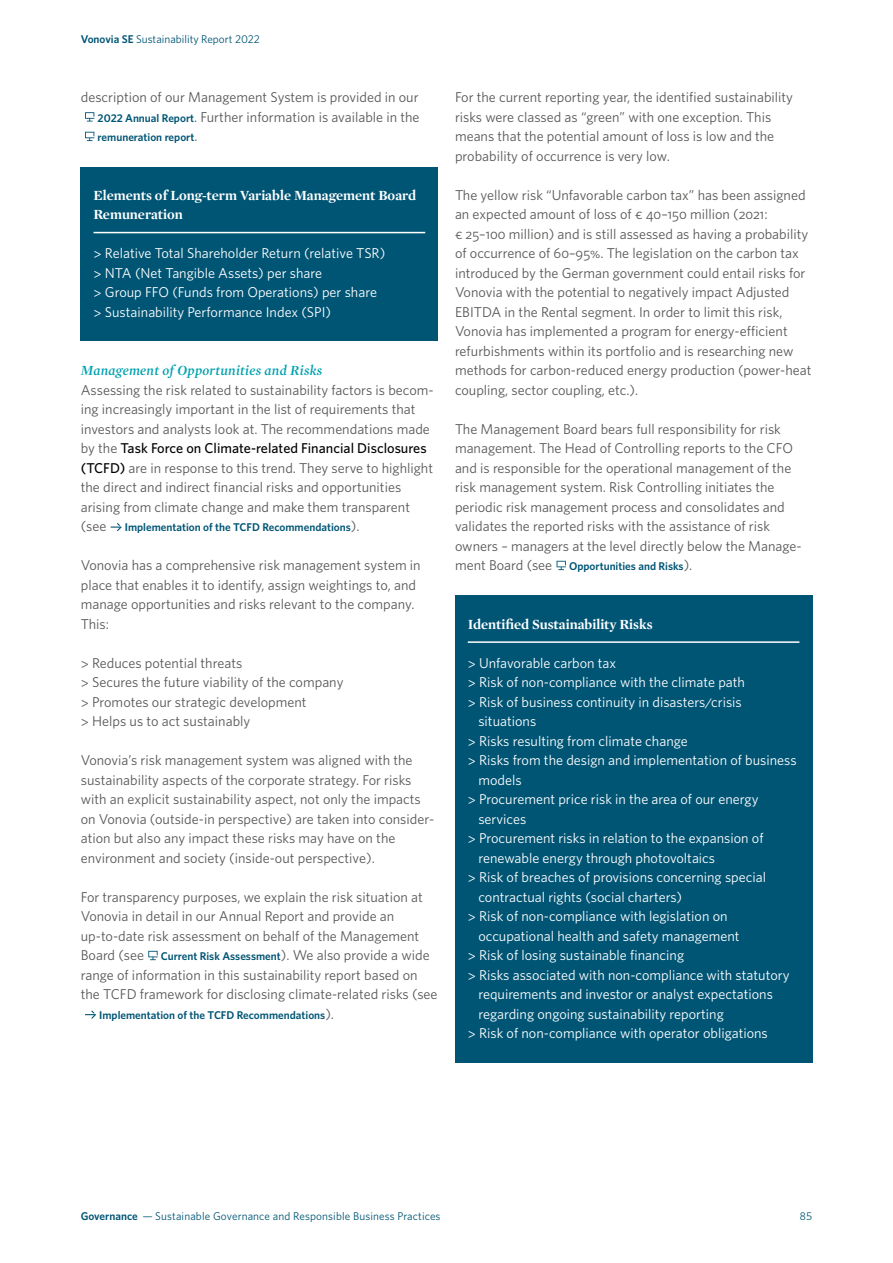
<style>
.page{position:relative;width:893px;height:1263px;background:#fff}
.page>*{position:absolute;margin:0;border:0;box-sizing:border-box;transform-origin:0 0}
.t1{font:14.25px/19.5px "Whitney";color:#575756}
.t2{font:14.25px/19.5px "Whitney";color:#fff}
.t3{font:700 14.25px/19.5px "Mercury Display";color:#fff}
.t4{font:italic 600 14.25px "Mercury Display";letter-spacing:.02em;color:#00a2b0}
.t5{font:600 11.25px "Whitney";color:#005575}
.t6{font:11.25px "Whitney";letter-spacing:.01em;color:#005575}
.s1{font-weight:600}
.s2{font-weight:600;font-size:11.25px;color:#005575}
.s3{font-weight:400;font-size:14.25px;color:#575756}
.s4{font-weight:500;color:#000}
.s5{font-style:italic}
</style>
<div class="page">
<div style="left:81px;top:167px;width:357px;height:80px;background:#005575"></div>
<hr style="left:94px;top:232px;width:331px;height:1px;background:#fff">
<div style="left:81px;top:247px;width:357px;height:35px;background:#005575"></div>
<div style="left:81px;top:266px;width:357px;height:36px;background:#005575"></div>
<div style="left:81px;top:286px;width:357px;height:35px;background:#005575"></div>
<div style="left:81px;top:305px;width:357px;height:36px;background:#005575"></div>
<svg style="left:85px;top:112px;width:9px;height:10px"></svg>
<svg style="left:85px;top:132px;width:9px;height:9px"></svg>
<svg style="left:111px;top:523px;width:11px;height:8px"></svg>
<svg style="left:148px;top:951px;width:10px;height:9px"></svg>
<svg style="left:85px;top:1010px;width:11px;height:9px"></svg>
<div style="left:455px;top:596px;width:357px;height:61px;background:#005575"></div>
<hr style="left:468px;top:641px;width:331px;height:2px;background:#fff">
<div style="left:455px;top:656px;width:357px;height:36px;background:#005575"></div>
<div style="left:455px;top:676px;width:357px;height:35px;background:#005575"></div>
<div style="left:455px;top:695px;width:357px;height:55px;background:#005575"></div>
<div style="left:455px;top:734px;width:357px;height:36px;background:#005575"></div>
<div style="left:455px;top:754px;width:357px;height:55px;background:#005575"></div>
<div style="left:455px;top:793px;width:357px;height:55px;background:#005575"></div>
<div style="left:455px;top:832px;width:357px;height:55px;background:#005575"></div>
<div style="left:455px;top:871px;width:357px;height:55px;background:#005575"></div>
<div style="left:455px;top:910px;width:357px;height:55px;background:#005575"></div>
<div style="left:455px;top:949px;width:357px;height:35px;background:#005575"></div>
<div style="left:455px;top:968px;width:357px;height:75px;background:#005575"></div>
<div style="left:455px;top:1027px;width:357px;height:35px;background:#005575"></div>
<svg style="left:556px;top:561px;width:10px;height:9px"></svg>
<p class="t6" style="left:81px;top:32px;width:181px"><span class="s1">Vonovia SE</span> Sustainability Report 2022</p>
<p class="t1" style="left:81px;top:87px;width:340px;text-align:right">description of our Management System is provided in our<br><span class="s2">2022 Annual Report</span>. Further information is available in the</p>
<p class="t5" style="left:98px;top:130px;width:102px">remuneration report<span class="s3">.</span></p>
<p class="t3" style="left:94px;top:184px;width:324px">Elements of Long-term Variable Management Board<br>Remuneration</p>
<p class="t2" style="left:94px;top:243px;width:293px">&gt; Relative Total Shareholder Return (relative TSR) &gt; NTA (Net Tangible Assets) per share<br>&gt; Group FFO (Funds from Operations) per share &gt; Sustainability Performance Index (SPI)</p>
<p class="t4" style="left:81px;top:360px;width:243px">Management of Opportunities and Risks</p>
<p class="t1" style="left:81px;top:379px;width:354px">Assessing the risk related to sustainability factors is becom&shy;ing increasingly important in the list of requirements that investors and analysts look at. The recommendations made by the <span class="s4">Task Force on Climate-related Financial Disclosures (TCFD)</span> are in response to this trend. They serve to highlight the direct and indirect financial risks and opportunities arising from climate change and make them transparent (see</p>
<p class="t5" style="left:125px;top:520px;width:236px">Implementation of the TCFD Recommendations<span class="s3">).</span></p>
<p class="t1" style="left:81px;top:555px;width:341px">Vonovia has a comprehensive risk management system in place that enables it to identify, assign weightings to, and manage opportunities and risks relevant to the company.<br>This:</p>
<p class="t1" style="left:81px;top:652px;width:264px">&gt; Reduces potential threats<br>&gt; Secures the future viability of the company &gt; Promotes our strategic development<br>&gt; Helps us to act sustainably</p>
<p class="t1" style="left:81px;top:750px;width:355px">Vonovia’s risk management system was aligned with the sustainability aspects of the corporate strategy. For risks with an explicit sustainability aspect, not only the impacts on Vonovia (outside-in perspective) are taken into consider&shy;ation but also any impact these risks may have on the environment and society (inside-out perspective).</p>
<p class="t1" style="left:81px;top:886px;width:358px">For transparency purposes, we explain the risk situation at Vonovia in detail in our Annual Report and provide an up-to-date risk assessment on behalf of the Management Board (see <span class="s2">Current Risk Assessment</span>). We also provide a wide range of information in this sustainability report based on the TCFD framework for disclosing climate-related risks (see</p>
<p class="t5" style="left:99px;top:1007px;width:236px">Implementation of the TCFD Recommendations<span class="s3">).</span></p>
<p class="t1" style="left:455px;top:87px;width:339px">For the current reporting year, the identified sustainability risks were classed as “green” with one exception. This means that the potential amount of loss is low and the probability of occurrence is very low.</p>
<p class="t1" style="left:455px;top:184px;width:358px">The yellow risk “Unfavorable carbon tax” has been assigned an expected amount of loss of € 40–150 million (2021:<br>€ 25–100 million) and is still assessed as having a probability of occurrence of 60–95%. The legislation on the carbon tax introduced by the German government could entail risks for Vonovia with the potential to negatively impact Adjusted EBITDA in the Rental segment. In order to limit this risk, Vonovia has implemented a program for energy-efficient refurbishments within its portfolio and is researching new methods for carbon-reduced energy production (power-heat coupling, sector coupling, etc.).</p>
<p class="t1" style="left:455px;top:418px;width:348px">The Management Board bears full responsibility for risk management. The Head of Controlling reports to the CFO and is responsible for the operational management of the risk management system. Risk Controlling initiates the periodic risk management process and consolidates and validates the reported risks with the assistance of risk owners – managers at the level directly below the Manage-</p>
<p class="t5" style="left:455px;top:559px;width:239px"><span class="s3">ment Board (see</span> Opportunities and Risks<span class="s3">).</span></p>
<p class="t3" style="left:468px;top:613px;width:186px">Identified Sustainability Risks</p>
<p class="t2" style="left:468px;top:652px;width:150px">&gt; Unfavorable carbon tax</p>
<p class="t2" style="left:468px;top:672px;width:279px">&gt; Risk of non-compliance with the climate path</p>
<p class="t2" style="left:468px;top:691px;width:276px">&gt; Risk of business continuity in disasters/crisis</p>
<p class="t2" style="left:478px;top:711px;width:59px">situations</p>
<p class="t2" style="left:468px;top:730px;width:222px">&gt; Risks resulting from climate change</p>
<p class="t2" style="left:468px;top:750px;width:330px">&gt; Risks from the design and implementation of business</p>
<p class="t2" style="left:478px;top:769px;width:45px">models</p>
<p class="t2" style="left:468px;top:789px;width:292px">&gt; Procurement price risk in the area of our energy</p>
<p class="t2" style="left:478px;top:808px;width:49px">services</p>
<p class="t2" style="left:468px;top:828px;width:297px">&gt; Procurement risks in relation to the expansion of</p>
<p class="t2" style="left:478px;top:847px;width:238px">renewable energy through photovoltaics</p>
<p class="t2" style="left:468px;top:867px;width:300px">&gt; Risk of breaches of provisions concerning special</p>
<p class="t2" style="left:478px;top:886px;width:205px">contractual rights (social charters)</p>
<p class="t2" style="left:468px;top:906px;width:261px">&gt; Risk of non-compliance with legislation on</p>
<p class="t2" style="left:478px;top:925px;width:263px">occupational health and safety management</p>
<p class="t2" style="left:468px;top:945px;width:218px">&gt; Risk of losing sustainable financing</p>
<p class="t2" style="left:468px;top:964px;width:323px">&gt; Risks associated with non-compliance with statutory</p>
<p class="t2" style="left:478px;top:984px;width:296px">requirements and investor or analyst expectations</p>
<p class="t2" style="left:478px;top:1003px;width:247px">regarding ongoing sustainability reporting</p>
<p class="t2" style="left:468px;top:1023px;width:302px">&gt; Risk of non-compliance with operator obligations</p>
<p class="t6" style="left:81px;top:1209px;width:361px"><span class="s1">Governance</span> <span class="s5">—</span> Sustainable Governance and Responsible Business Practices</p>
<p class="t6" style="left:800px;top:1209px;width:14px">85</p>
</div>
